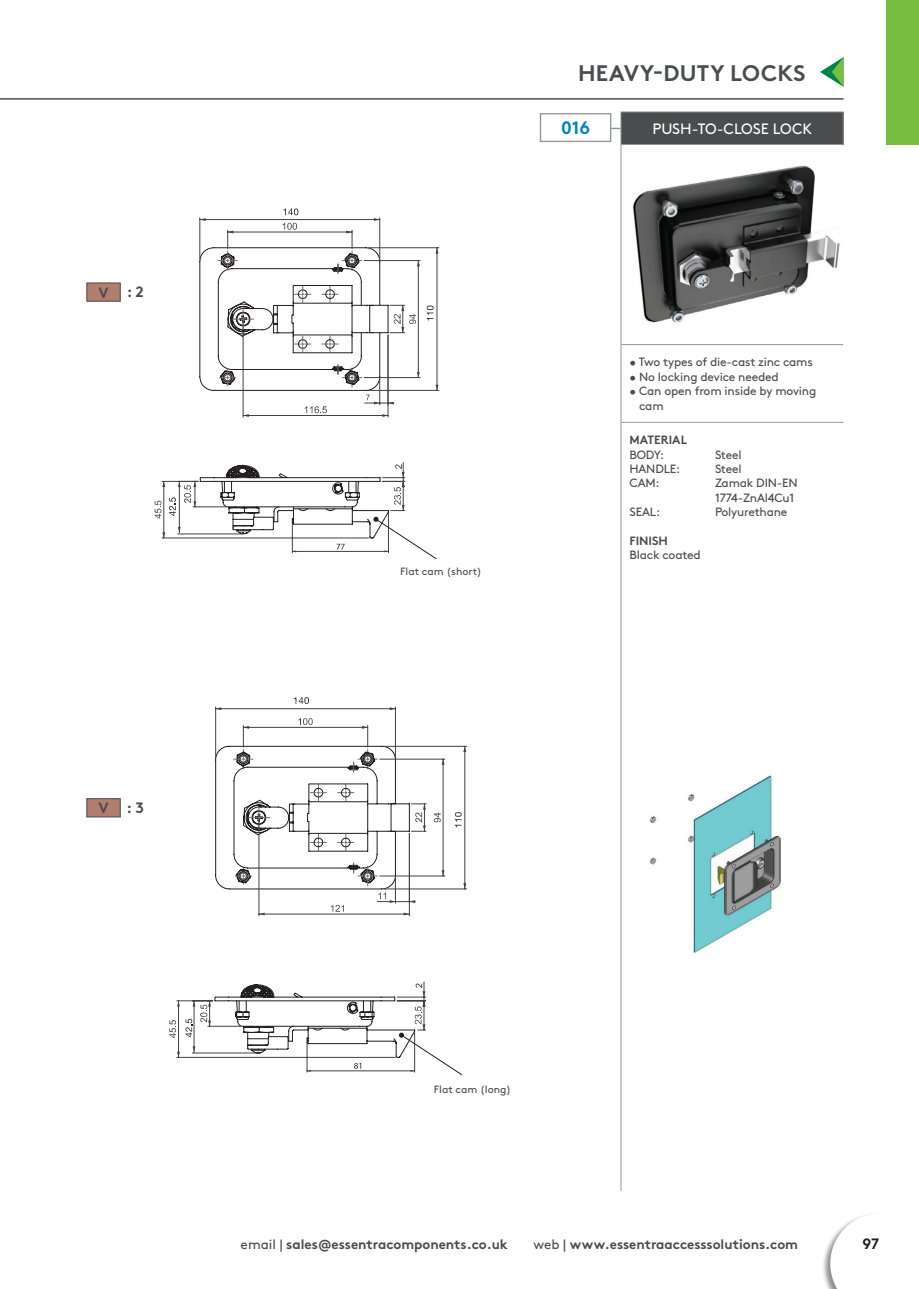
<style>
.page{position:relative;width:919px;height:1289px;background:#fff}
.page>*{position:absolute;margin:0;border:0;box-sizing:border-box;transform-origin:0 0}
.t1{font:700 22.5px "Brown Pro";letter-spacing:.015em;color:#4b4c4d}
.t2{font:700 18px "Brown Pro";color:#0082c8}
.t3{font:15px "Brown Pro";color:#fff}
.t4{font:700 15px "Brown Pro";color:#4b4c4d}
.t5{font:700 15px "Brown Pro";color:#231f20}
.t6{font:700 13.5px "Brown Pro";letter-spacing:-.005em;color:#4b4c4d}
.t7{font:12px/14.4px "Brown Pro";letter-spacing:-.015em;color:#4b4c4d}
.t8{font:700 12px "Brown Pro";color:#4b4c4d}
.t9{font:10.5px "Brown Pro";color:#4b4c4d}
.s1{font-weight:400}
</style>
<div class="page">
<img style="left:649px;top:775px;width:132px;height:178px">
<svg style="left:820px;top:57px;width:23px;height:30px"></svg>
<div style="left:821px;top:1212px;width:97px;height:76px;background:#231f20;opacity:.5"></div>
<svg style="left:825px;top:1212px;width:93px;height:76px"></svg>
<hr style="left:0;top:98px;width:843px;height:1px;background:#4b4c4d">
<div style="left:539px;top:113px;width:72px;height:29px;border:1px solid #939598"></div>
<img style="left:633px;top:165px;width:207px;height:158px">
<hr style="left:436px;top:248px;width:1px;height:142px;background:#434242">
<hr style="left:368px;top:247px;width:70px;height:1px;background:#434242">
<hr style="left:368px;top:390px;width:70px;height:1px;background:#434242">
<svg style="left:199px;top:208px;width:221px;height:209px"></svg>
<svg style="left:426px;top:305px;width:7px;height:15px"></svg>
<hr style="left:216px;top:708px;width:179px;height:1px;background:#434242">
<hr style="left:215px;top:707px;width:1px;height:50px;background:#434242">
<hr style="left:395px;top:707px;width:1px;height:50px;background:#434242">
<hr style="left:443px;top:759px;width:1px;height:117px;background:#434242">
<hr style="left:379px;top:758px;width:66px;height:1px;background:#434242">
<hr style="left:379px;top:875px;width:66px;height:1px;background:#434242">
<hr style="left:464px;top:746px;width:1px;height:143px;background:#434242">
<hr style="left:384px;top:746px;width:82px;height:1px;background:#434242">
<hr style="left:384px;top:888px;width:82px;height:1px;background:#434242">
<svg style="left:215px;top:718px;width:211px;height:197px"></svg>
<svg style="left:434px;top:812px;width:6px;height:10px"></svg>
<svg style="left:294px;top:697px;width:15px;height:7px"></svg>
<svg style="left:455px;top:812px;width:6px;height:15px"></svg>
<div style="left:86px;top:282px;width:35px;height:19px;background:#b07d6e;border:1px solid #4b4c4d"></div>
<div style="left:86px;top:798px;width:35px;height:19px;background:#b07d6e;border:1px solid #4b4c4d"></div>
<svg style="left:155px;top:462px;width:282px;height:97px"></svg>
<svg style="left:169px;top:981px;width:293px;height:94px"></svg>
<div style="left:886px;top:0;width:32px;height:145px;background:#76bd42"></div>
<div style="left:621px;top:112px;width:222px;height:32px;background:#4b4c4d"></div>
<hr style="left:620px;top:112px;width:223px;height:1px;background:#939598">
<hr style="left:842px;top:112px;width:1px;height:32px;background:#939598">
<hr style="left:620px;top:144px;width:223px;height:1px;background:#939598">
<hr style="left:620px;top:344px;width:223px;height:1px;background:#939598">
<hr style="left:620px;top:422px;width:223px;height:1px;background:#939598">
<hr style="left:620px;top:112px;width:1px;height:32px;background:#939598">
<hr style="left:620px;top:145px;width:1px;height:199px;background:#939598">
<hr style="left:620px;top:345px;width:1px;height:77px;background:#939598">
<hr style="left:620px;top:422px;width:1px;height:768px;background:#939598">
<p class="t4" style="left:99px;top:280px;width:46px">V : 2</p>
<p class="t4" style="left:99px;top:795px;width:47px">V : 3</p>
<h1 class="t1" style="left:578px;top:55px;width:229px">HEAVY-DUTY LOCKS</h1>
<h2 class="t2" style="left:561px;top:113px;width:30px">016</h2>
<p class="t3" style="left:652px;top:117px;width:161px">PUSH-TO-CLOSE LOCK</p>
<p class="t9" style="left:400px;top:563px;width:83px">Flat cam (short)</p>
<p class="t7" style="left:629px;top:354px;width:185px">• Two types of die-cast zinc cams</p>
<p class="t7" style="left:629px;top:368px;width:151px">• No locking device needed</p>
<p class="t7" style="left:639px;top:383px;width:179px;text-indent:-10px">• Can open from inside by moving cam</p>
<p class="t8" style="left:629px;top:430px;width:59px">MATERIAL</p>
<p class="t7" style="left:629px;top:446px;width:36px">BODY:</p>
<p class="t7" style="left:715px;top:446px;width:28px">Steel</p>
<p class="t7" style="left:629px;top:460px;width:52px">HANDLE:</p>
<p class="t7" style="left:715px;top:460px;width:28px">Steel</p>
<p class="t7" style="left:629px;top:475px;width:32px">CAM:</p>
<p class="t7" style="left:715px;top:475px;width:84px">Zamak DIN-EN<br>1774-ZnAl4Cu1</p>
<p class="t7" style="left:629px;top:504px;width:32px">SEAL:</p>
<p class="t7" style="left:715px;top:504px;width:74px">Polyurethane</p>
<p class="t8" style="left:629px;top:531px;width:40px">FINISH</p>
<p class="t7" style="left:629px;top:547px;width:73px">Black coated</p>
<p class="t9" style="left:434px;top:1081px;width:79px">Flat cam (long)</p>
<p class="t6" style="left:241px;top:1232px;width:269px"><span class="s1">email |</span> sales@essentracomponents.co.uk</p>
<p class="t6" style="left:533px;top:1232px;width:266px"><span class="s1">web |</span> www.essentraaccesssolutions.com</p>
<p class="t5" style="left:862px;top:1231px;width:18px">97</p>
</div>
